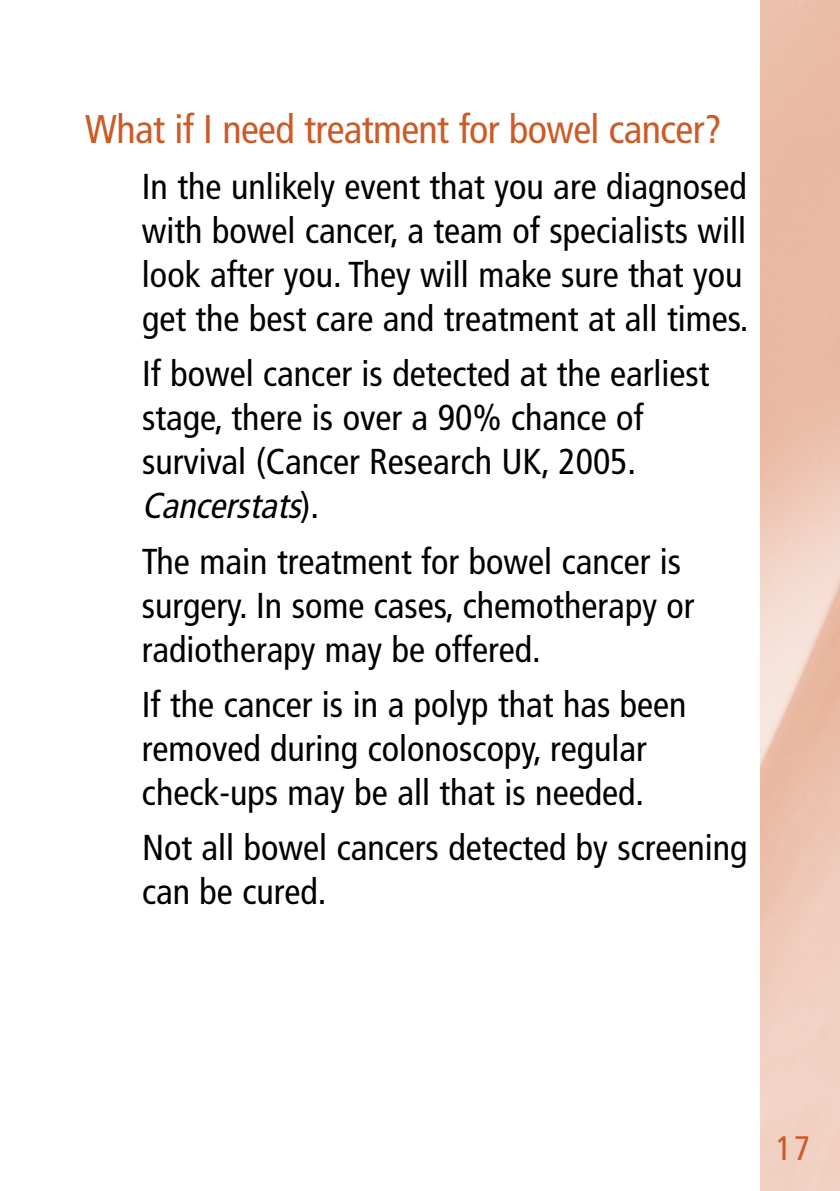
<style>
.page{position:relative;width:840px;height:1191px;background:#fff}
.page>*{position:absolute;margin:0;border:0;box-sizing:border-box;transform-origin:0 0}
.t1{font:condensed 40px "Frutiger";letter-spacing:-.015em;color:#cc5b27}
.t2{font:condensed 36px/44px "Frutiger";color:#000}
.t3{font:condensed 34px "Frutiger";color:#cc5b27}
.s1{font-style:italic}
</style>
<div class="page">
<h2 class="t1" style="left:85px;top:113px;width:637px">What if I need treatment for bowel cancer?</h2>
<p class="t2" style="left:142px;top:167px;width:607px">In the unlikely event that you are diagnosed with bowel cancer, a team of specialists will look after you. They will make sure that you get the best care and treatment at all times.</p>
<p class="t2" style="left:142px;top:354px;width:569px">If bowel cancer is detected at the earliest stage, there is over a 90% chance of survival (Cancer Research UK, 2005.<br><span class="s1">Cancerstats</span>) .</p>
<p class="t2" style="left:142px;top:542px;width:554px">The main treatment for bowel cancer is surgery. In some cases, chemotherapy or radiotherapy may be offered.</p>
<p class="t2" style="left:142px;top:685px;width:546px">If the cancer is in a polyp that has been removed during colonoscopy, regular check-ups may be all that is needed.</p>
<p class="t2" style="left:142px;top:828px;width:606px">Not all bowel cancers detected by screening can be cured.</p>
<p class="t3" style="left:775px;top:1134px;width:36px">17</p>
</div>
